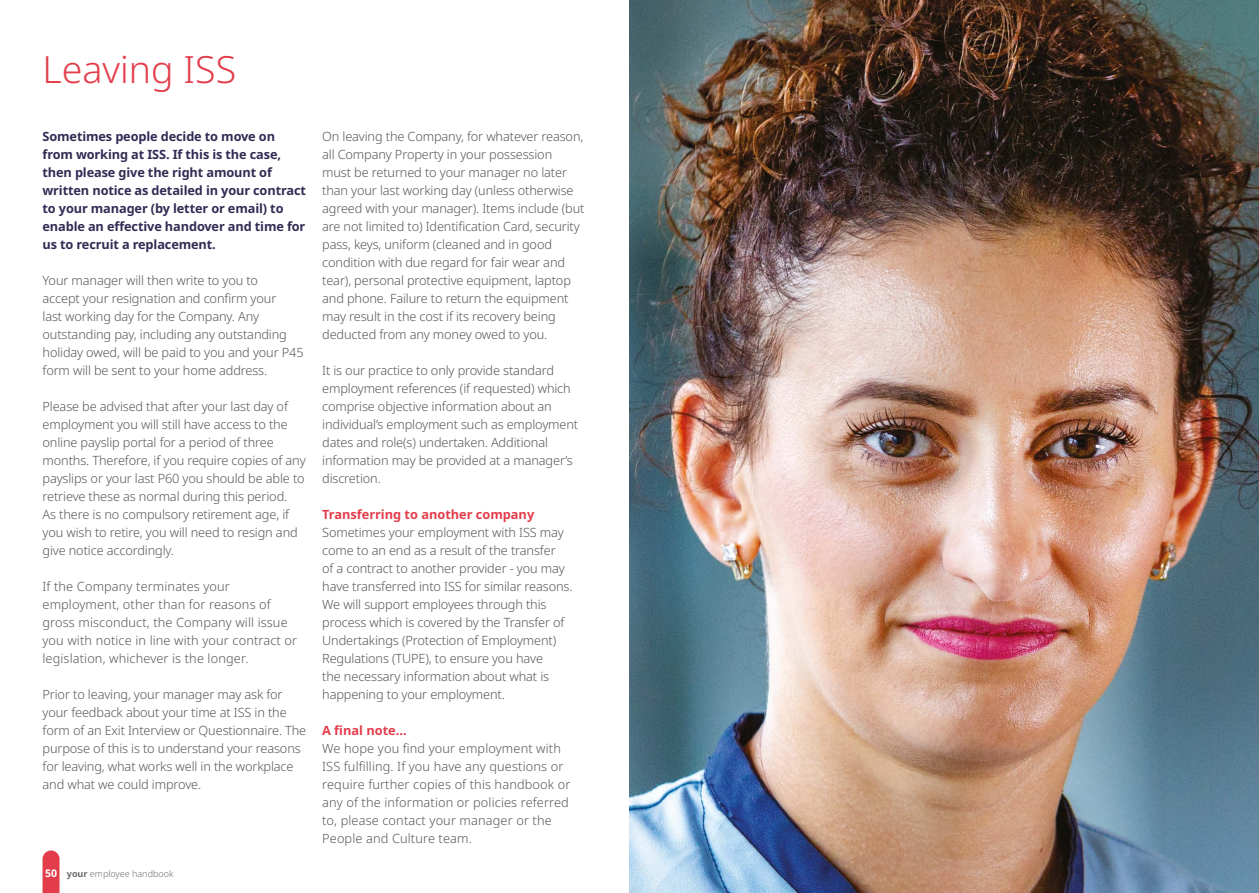
<style>
.page{position:relative;width:1259px;height:893px;background:#fff}
.page>*{position:absolute;margin:0;border:0;box-sizing:border-box;transform-origin:0 0}
.t1{font:300 37.5px "Noto Sans";color:#e33d4b}
.t2{font:300 12.75px/18px "Noto Sans";letter-spacing:-.01em;color:#575756}
.t3{font:300 12.75px/18px "Noto Sans";letter-spacing:.01em;color:#575756}
.t4{font:700 12.75px/18px "Noto Sans";letter-spacing:-.01em;color:#312c54}
.t5{font:700 12.75px "Noto Sans";color:#e33d4b}
.t6{font:300 9px "Noto Sans";color:#706f6f}
.s1{font-weight:700;font-size:10.5px;color:#fff}
.s2{font-weight:700}
</style>
<div class="page">
<img style="left:629px;top:0;width:630px;height:893px">
<svg style="left:43px;top:850px;width:17px;height:43px"></svg>
<h1 class="t1" style="left:43px;top:43px;width:195px">Leaving ISS</h1>
<p class="t4" style="left:43px;top:128px;width:265px">Sometimes people decide to move on from working at ISS. If this is the case, then please give the right amount of written notice as detailed in your contract to your manager (by letter or email) to enable an effective handover and time for us to recruit a replacement.</p>
<p class="t2" style="left:43px;top:272px;width:263px">Your manager will then write to you to<br>accept your resignation and confirm your<br>last working day for the Company. Any outstanding pay, including any outstanding holiday owed, will be paid to you and your P45 form will be sent to your home address.</p>
<p class="t2" style="left:43px;top:398px;width:265px">Please be advised that after your last day of employment you will still have access to the online payslip portal for a period of three months. Therefore, if you require copies of any payslips or your last P60 you should be able to retrieve these as normal during this period.<br>As there is no compulsory retirement age, if you wish to retire, you will need to resign and give notice accordingly.</p>
<p class="t3" style="left:43px;top:578px;width:256px">If the Company terminates your employment, other than for reasons of gross misconduct, the Company will issue you with notice in line with your contract or legislation, whichever is the longer.</p>
<p class="t2" style="left:43px;top:686px;width:265px">Prior to leaving, your manager may ask for your feedback about your time at ISS in the form of an Exit Interview or Questionnaire. The purpose of this is to understand your reasons for leaving, what works well in the workplace and what we could improve.</p>
<p class="t6" style="left:45px;top:867px;width:130px"><span class="s1">50</span> <span class="s2">your</span> employee handbook</p>
<p class="t2" style="left:322px;top:128px;width:264px">On leaving the Company, for whatever reason, all Company Property in your possession<br>must be returned to your manager no later than your last working day (unless otherwise agreed with your manager). Items include (but are not limited to) Identification Card, security pass, keys, uniform (cleaned and in good condition with due regard for fair wear and tear), personal protective equipment, laptop and phone. Failure to return the equipment may result in the cost if its recovery being deducted from any money owed to you.</p>
<p class="t2" style="left:322px;top:362px;width:257px">It is our practice to only provide standard employment references (if requested) which comprise objective information about an individual’s employment such as employment dates and role(s) undertaken. Additional information may be provided at a manager’s discretion.</p>
<p class="t5" style="left:322px;top:506px;width:214px">Transferring to another company</p>
<p class="t2" style="left:322px;top:524px;width:252px">Sometimes your employment with ISS may come to an end as a result of the transfer<br>of a contract to another provider - you may have transferred into ISS for similar reasons.<br>We will support employees through this process which is covered by the Transfer of Undertakings (Protection of Employment)<br>Regulations (TUPE), to ensure you have<br>the necessary information about what is happening to your employment.</p>
<p class="t5" style="left:322px;top:722px;width:86px">A final note…</p>
<p class="t3" style="left:322px;top:740px;width:250px">We hope you find your employment with ISS fulfilling. If you have any questions or require further copies of this handbook or any of the information or policies referred to, please contact your manager or the People and Culture team.</p>
</div>
